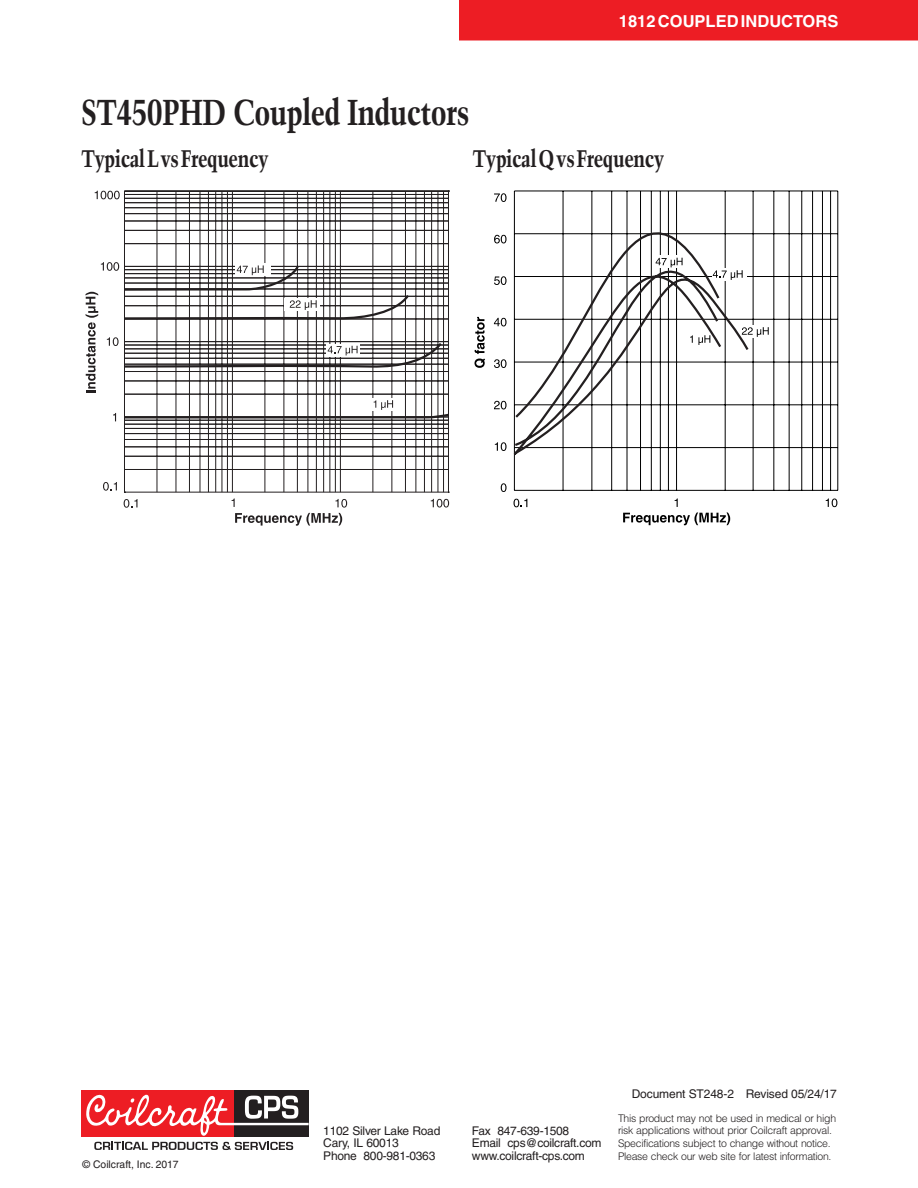
<style>
.page{position:relative;width:918px;height:1188px;background:#fff}
.page>*{position:absolute;margin:0;border:0;box-sizing:border-box;transform-origin:0 0}
.t1{font:700 condensed 36px "Trump Mediaeval";letter-spacing:-.02em;color:#231f20}
.t2{font:700 condensed 24px "Trump Mediaeval";letter-spacing:-.02em;color:#231f20}
.t3{font:700 16.5px "Helvetica";color:#fff}
.t4{font:12px/12.5px "Helvetica";letter-spacing:-.02em;color:#231f20}
.t5{font:300 10.5px/12.5px "Helvetica";letter-spacing:-.03em;color:#231f20}
.t6{font:10.5px "Helvetica";color:#231f20}
</style>
<div class="page">
<div style="left:459px;top:0;width:459px;height:40px;background:#ed1d24"></div>
<svg style="left:84px;top:1090px;width:184px;height:52px"></svg>
<div style="left:234px;top:1091px;width:75px;height:46px;background:#231f20"></div>
<div style="left:81px;top:1091px;width:153px;height:46px;background:#ed1d24"></div>
<svg style="left:86px;top:1094px;width:223px;height:42px"></svg>
<svg style="left:94px;top:1142px;width:199px;height:8px"></svg>
<svg style="left:103px;top:482px;width:14px;height:9px"></svg>
<svg style="left:113px;top:413px;width:3px;height:8px"></svg>
<svg style="left:107px;top:337px;width:12px;height:9px"></svg>
<svg style="left:101px;top:262px;width:18px;height:9px"></svg>
<svg style="left:124px;top:190px;width:325px;height:303px"></svg>
<svg style="left:124px;top:499px;width:13px;height:9px"></svg>
<svg style="left:431px;top:499px;width:18px;height:9px"></svg>
<svg style="left:95px;top:191px;width:25px;height:8px"></svg>
<svg style="left:86px;top:292px;width:12px;height:100px"></svg>
<hr style="left:227px;top:191px;width:1px;height:301px;background:#231f20">
<hr style="left:222px;top:191px;width:1px;height:301px;background:#231f20">
<hr style="left:215px;top:191px;width:1px;height:301px;background:#231f20">
<hr style="left:208px;top:191px;width:1px;height:301px;background:#231f20">
<hr style="left:200px;top:191px;width:1px;height:301px;background:#231f20">
<hr style="left:189px;top:191px;width:1px;height:301px;background:#231f20">
<hr style="left:176px;top:191px;width:1px;height:301px;background:#231f20">
<hr style="left:157px;top:191px;width:1px;height:301px;background:#231f20">
<hr style="left:232px;top:191px;width:1px;height:301px;background:#231f20">
<hr style="left:443px;top:191px;width:1px;height:301px;background:#231f20">
<hr style="left:438px;top:191px;width:1px;height:301px;background:#231f20">
<hr style="left:431px;top:191px;width:1px;height:301px;background:#231f20">
<hr style="left:424px;top:191px;width:1px;height:301px;background:#231f20">
<hr style="left:416px;top:191px;width:1px;height:301px;background:#231f20">
<hr style="left:405px;top:191px;width:1px;height:301px;background:#231f20">
<hr style="left:391px;top:191px;width:1px;height:301px;background:#231f20">
<hr style="left:373px;top:191px;width:1px;height:301px;background:#231f20">
<hr style="left:335px;top:191px;width:1px;height:301px;background:#231f20">
<hr style="left:330px;top:191px;width:1px;height:301px;background:#231f20">
<hr style="left:323px;top:191px;width:1px;height:301px;background:#231f20">
<hr style="left:316px;top:191px;width:1px;height:301px;background:#231f20">
<hr style="left:308px;top:191px;width:1px;height:301px;background:#231f20">
<hr style="left:297px;top:191px;width:1px;height:301px;background:#231f20">
<hr style="left:284px;top:191px;width:1px;height:301px;background:#231f20">
<hr style="left:265px;top:191px;width:1px;height:301px;background:#231f20">
<hr style="left:340px;top:191px;width:1px;height:301px;background:#231f20">
<hr style="left:124px;top:191px;width:324px;height:1px;background:#231f20">
<hr style="left:124px;top:469px;width:324px;height:1px;background:#231f20">
<hr style="left:124px;top:456px;width:324px;height:1px;background:#231f20">
<hr style="left:124px;top:446px;width:324px;height:1px;background:#231f20">
<hr style="left:124px;top:439px;width:324px;height:1px;background:#231f20">
<hr style="left:124px;top:433px;width:324px;height:1px;background:#231f20">
<hr style="left:124px;top:428px;width:324px;height:1px;background:#231f20">
<hr style="left:124px;top:424px;width:324px;height:1px;background:#231f20">
<hr style="left:124px;top:420px;width:324px;height:1px;background:#231f20">
<hr style="left:124px;top:243px;width:324px;height:1px;background:#231f20">
<hr style="left:124px;top:230px;width:324px;height:1px;background:#231f20">
<hr style="left:124px;top:221px;width:324px;height:1px;background:#231f20">
<hr style="left:124px;top:213px;width:324px;height:1px;background:#231f20">
<hr style="left:124px;top:207px;width:324px;height:1px;background:#231f20">
<hr style="left:124px;top:202px;width:324px;height:1px;background:#231f20">
<hr style="left:124px;top:198px;width:324px;height:1px;background:#231f20">
<hr style="left:124px;top:194px;width:324px;height:1px;background:#231f20">
<svg style="left:232px;top:498px;width:115px;height:28px"></svg>
<svg style="left:124px;top:264px;width:325px;height:156px"></svg>
<div style="left:327px;top:344px;width:33px;height:12px;background:#fff"></div>
<svg style="left:328px;top:346px;width:30px;height:9px"></svg>
<div style="left:236px;top:264px;width:35px;height:12px;background:#fff"></div>
<svg style="left:237px;top:265px;width:27px;height:10px"></svg>
<div style="left:285px;top:298px;width:35px;height:13px;background:#fff"></div>
<svg style="left:290px;top:300px;width:27px;height:10px"></svg>
<div style="left:363px;top:398px;width:41px;height:13px;background:#fff"></div>
<svg style="left:374px;top:400px;width:19px;height:10px"></svg>
<svg style="left:494px;top:193px;width:13px;height:9px"></svg>
<svg style="left:494px;top:235px;width:13px;height:8px"></svg>
<svg style="left:494px;top:276px;width:13px;height:9px"></svg>
<svg style="left:494px;top:318px;width:13px;height:8px"></svg>
<svg style="left:494px;top:359px;width:13px;height:9px"></svg>
<svg style="left:494px;top:401px;width:13px;height:8px"></svg>
<svg style="left:495px;top:442px;width:12px;height:9px"></svg>
<svg style="left:501px;top:483px;width:6px;height:9px"></svg>
<svg style="left:514px;top:499px;width:13px;height:8px"></svg>
<svg style="left:826px;top:498px;width:11px;height:9px"></svg>
<svg style="left:623px;top:498px;width:107px;height:27px"></svg>
<svg style="left:475px;top:317px;width:10px;height:51px"></svg>
<hr style="left:660px;top:191px;width:1px;height:299px;background:#000">
<hr style="left:514px;top:447px;width:324px;height:1px;background:#000">
<hr style="left:514px;top:404px;width:324px;height:1px;background:#000">
<hr style="left:514px;top:362px;width:324px;height:1px;background:#000">
<hr style="left:514px;top:319px;width:324px;height:1px;background:#000">
<hr style="left:514px;top:276px;width:324px;height:1px;background:#000">
<hr style="left:514px;top:233px;width:324px;height:1px;background:#000">
<hr style="left:514px;top:191px;width:324px;height:1px;background:#000">
<hr style="left:563px;top:191px;width:1px;height:299px;background:#000">
<hr style="left:591px;top:191px;width:1px;height:299px;background:#000">
<hr style="left:611px;top:191px;width:1px;height:299px;background:#000">
<hr style="left:627px;top:191px;width:1px;height:299px;background:#000">
<hr style="left:640px;top:191px;width:1px;height:299px;background:#000">
<hr style="left:651px;top:191px;width:1px;height:299px;background:#000">
<hr style="left:668px;top:191px;width:1px;height:299px;background:#000">
<hr style="left:725px;top:191px;width:1px;height:299px;background:#000">
<hr style="left:753px;top:191px;width:1px;height:299px;background:#000">
<hr style="left:773px;top:191px;width:1px;height:299px;background:#000">
<hr style="left:789px;top:191px;width:1px;height:299px;background:#000">
<hr style="left:801px;top:191px;width:1px;height:299px;background:#000">
<hr style="left:812px;top:191px;width:1px;height:299px;background:#000">
<hr style="left:822px;top:191px;width:1px;height:299px;background:#000">
<hr style="left:830px;top:191px;width:1px;height:299px;background:#000">
<hr style="left:676px;top:191px;width:1px;height:299px;background:#000">
<hr style="left:837px;top:191px;width:1px;height:299px;background:#000">
<hr style="left:514px;top:191px;width:1px;height:299px;background:#000">
<hr style="left:514px;top:490px;width:324px;height:1px;background:#000">
<div style="left:742px;top:325px;width:31px;height:13px;background:#fff"></div>
<svg style="left:751px;top:327px;width:18px;height:10px"></svg>
<svg style="left:513px;top:190px;width:238px;height:268px"></svg>
<h3 class="t3" style="left:619px;top:11px;width:221px">1812 COUPLED INDUCTORS</h3>
<h1 class="t1" style="left:81px;top:90px;width:390px">ST450PHD Coupled Inductors</h1>
<h2 class="t2" style="left:81px;top:144px;width:189px">Typical L vs Frequency</h2>
<h2 class="t2" style="left:472px;top:144px;width:194px">Typical Q vs Frequency</h2>
<p class="t6" style="left:83px;top:1158px;width:98px">© Coilcraft, Inc. 2017</p>
<p class="t4" style="left:632px;top:1088px;width:207px">Document ST248-2 Revised 05/24/17</p>
<p class="t4" style="left:323px;top:1124px;width:119px">1102 Silver Lake Road<br>Cary, IL 60013<br>Phone 800-981-0363</p>
<p class="t4" style="left:472px;top:1124px;width:131px">Fax 847-639-1508<br>Email cps@coilcraft.com www.coilcraft-cps.com</p>
<p class="t5" style="left:618px;top:1112px;width:220px">This product may not be used in medical or high risk applications without prior Coilcraft approval.<br>Specifications subject to change without notice.<br>Please check our web site for latest information.</p>
</div>
